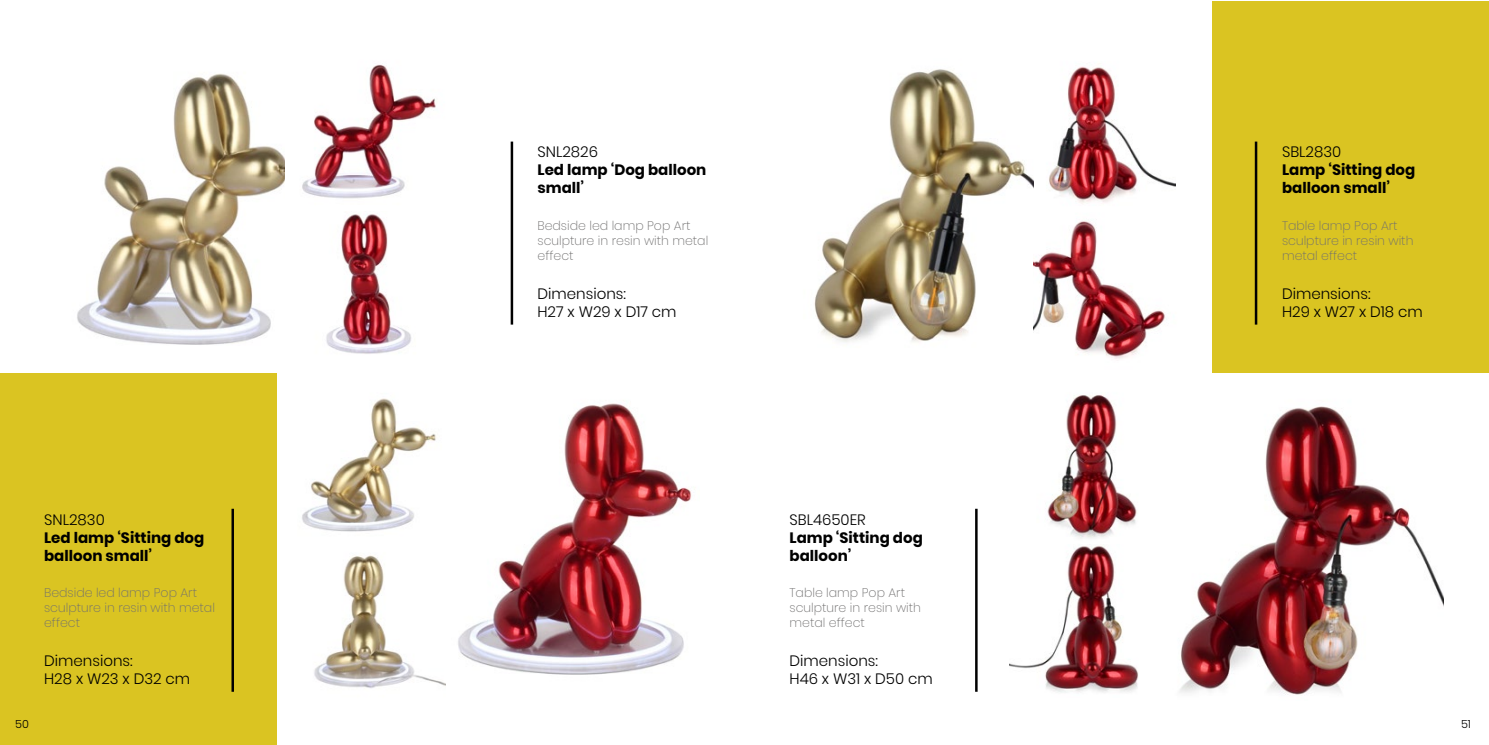
<style>
.page{position:relative;width:1489px;height:745px;background:#fff}
.page>*{position:absolute;margin:0;border:0;box-sizing:border-box;transform-origin:0 0}
.t1{font:300 15px/18px "Poppins";color:#000}
.t2{font:700 15px/18px "Poppins";color:#000}
.t3{font:200 12.5px/15px "Poppins";color:#706f6f}
.t4{font:300 11.25px "Poppins";color:#000}
</style>
<div class="page">
<div style="left:0;top:372px;width:276px;height:372px;background:#dac422"></div>
<div style="left:1212px;top:1px;width:276px;height:371px;background:#dac422"></div>
<hr style="left:975px;top:508px;width:2px;height:183px;background:#000">
<hr style="left:231px;top:508px;width:3px;height:183px;background:#000">
<hr style="left:1254px;top:141px;width:3px;height:183px;background:#000">
<hr style="left:510px;top:141px;width:3px;height:183px;background:#000">
<img style="left:814px;top:69px;width:219px;height:273px">
<img style="left:1033px;top:66px;width:142px;height:138px">
<img style="left:1033px;top:221px;width:134px;height:138px">
<img style="left:1180px;top:372px;width:263px;height:323px">
<img style="left:1009px;top:395px;width:129px;height:298px">
<img style="left:77px;top:73px;width:208px;height:272px">
<img style="left:445px;top:403px;width:247px;height:283px">
<img style="left:302px;top:398px;width:143px;height:290px">
<img style="left:302px;top:64px;width:134px;height:135px">
<img style="left:326px;top:214px;width:85px;height:140px">
<p class="t1" style="left:44px;top:510px;width:62px">SNL2830</p>
<p class="t2" style="left:44px;top:528px;width:162px">Led lamp ‘Sitting dog balloon small’</p>
<p class="t3" style="left:44px;top:584px;width:172px">Bedside led lamp Pop Art sculpture in resin with metal effect</p>
<p class="t1" style="left:44px;top:651px;width:148px">Dimensions:<br>H28 x W23 x D32 cm</p>
<p class="t1" style="left:537px;top:143px;width:62px">SNL2826</p>
<p class="t2" style="left:537px;top:161px;width:170px">Led lamp ‘Dog balloon small’</p>
<p class="t3" style="left:537px;top:218px;width:172px">Bedside led lamp Pop Art sculpture in resin with metal effect</p>
<p class="t1" style="left:537px;top:285px;width:140px">Dimensions:<br>H27 x W29 x D17 cm</p>
<p class="t1" style="left:789px;top:510px;width:78px">SBL4650ER</p>
<p class="t2" style="left:789px;top:528px;width:135px">Lamp ‘Sitting dog balloon’</p>
<p class="t3" style="left:789px;top:584px;width:133px">Table lamp Pop Art sculpture in resin with metal effect</p>
<p class="t1" style="left:789px;top:651px;width:145px">Dimensions:<br>H46 x W31 x D50 cm</p>
<p class="t1" style="left:1281px;top:143px;width:61px">SBL2830</p>
<p class="t2" style="left:1281px;top:161px;width:135px">Lamp ‘Sitting dog balloon small’</p>
<p class="t3" style="left:1281px;top:218px;width:133px">Table lamp Pop Art sculpture in resin with metal effect</p>
<p class="t1" style="left:1281px;top:285px;width:142px">Dimensions:<br>H29 x W27 x D18 cm</p>
<p class="t4" style="left:15px;top:717px;width:15px">50</p>
<p class="t4" style="left:1460px;top:716px;width:11px">51</p>
</div>
